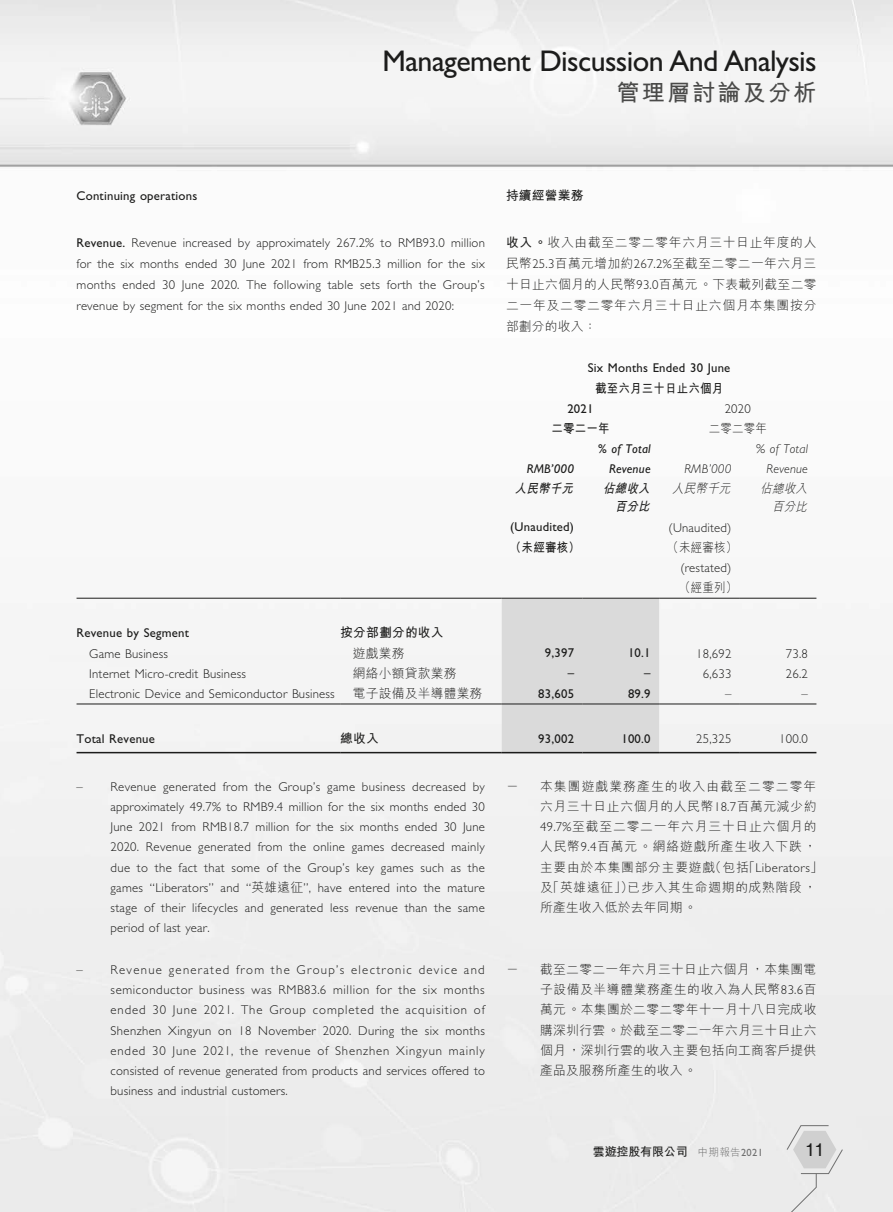
<style>
.page{position:relative;width:893px;height:1212px;background:#fff}
.page>*{position:absolute;margin:0;border:0;box-sizing:border-box;transform-origin:0 0}
.t1{font:30px "Gill Sans Std";letter-spacing:-.02em;color:#1c1c1b}
.t2{font:700 23.25px "M Hei HK";letter-spacing:.085em;color:#4a4a49}
.t3{font:18px "Helvetica";color:#1c1c1b}
.t4{font:300 12.75px/20.2px "Gill Sans Std";letter-spacing:.015em;color:#1c1c1b;text-align:justify}
.t5{font:300 12.75px/20.2px "M Hei HK";letter-spacing:.05em;color:#1c1c1b;text-align:justify}
.t6{font:12.75px "Gill Sans Std";letter-spacing:.015em;color:#1c1c1b}
.t7{font:700 12.75px "M Hei HK";letter-spacing:.015em;color:#1c1c1b;scale:.9 1}
.t8{font:italic 12.75px/20.2px "Gill Sans Std";letter-spacing:.015em;color:#1c1c1b;text-align:right}
.t9{font:italic 300 12.75px/20.2px "Gill Sans Std";letter-spacing:.015em;color:#1c1c1b;text-align:right}
.t10{font:300 12.75px "M Hei HK";letter-spacing:.015em;color:#1c1c1b}
.t11{font:700 12.75px "M Hei HK";letter-spacing:.015em;color:#1c1c1b}
.t12{font:300 12.75px "M Hei HK";letter-spacing:.05em;color:#1c1c1b;scale:.9 1}
.t13{font:italic 700 12.75px/18.8px "M Hei HK";color:#1c1c1b;text-align:right;scale:.9 1}
.t14{font:italic 300 12.75px/18.8px "M Hei HK";color:#1c1c1b;text-align:right;scale:.9 1}
.t15{font:700 12px "M Hei HK";letter-spacing:-.015em;color:#1c1c1b}
.s1{font-weight:400}
.s2{font-weight:700}
.s3{font-family:"Gill Sans Std"}
.s4{font-family:"M Hei HK"}
.s5{font-weight:300;font-size:10.5px;color:#6f6f6f}
.s6{font-family:"Gill Sans Std";font-weight:400;font-size:10.5px;color:#6f6f6f}
</style>
<div class="page">
<svg style="left:777px;top:1125px;width:66px;height:87px;background:#e2e2e2"></svg>
<div style="left:502px;top:599px;width:157px;height:153px;background:#dadada"></div>
<hr style="left:77px;top:598px;width:263px;height:1px;background:#1c1c1b">
<hr style="left:340px;top:598px;width:162px;height:1px;background:#1c1c1b">
<hr style="left:502px;top:598px;width:81px;height:1px;background:#1c1c1b">
<hr style="left:583px;top:598px;width:76px;height:1px;background:#1c1c1b">
<hr style="left:659px;top:598px;width:81px;height:1px;background:#1c1c1b">
<hr style="left:740px;top:598px;width:76px;height:1px;background:#1c1c1b">
<hr style="left:77px;top:704px;width:263px;height:1px;background:#1c1c1b">
<hr style="left:340px;top:704px;width:162px;height:1px;background:#1c1c1b">
<hr style="left:502px;top:704px;width:81px;height:1px;background:#1c1c1b">
<hr style="left:583px;top:704px;width:76px;height:1px;background:#1c1c1b">
<hr style="left:659px;top:704px;width:81px;height:1px;background:#1c1c1b">
<hr style="left:740px;top:704px;width:76px;height:1px;background:#1c1c1b">
<hr style="left:77px;top:752px;width:263px;height:1px;background:#1c1c1b">
<hr style="left:340px;top:752px;width:162px;height:1px;background:#1c1c1b">
<hr style="left:502px;top:752px;width:81px;height:1px;background:#1c1c1b">
<hr style="left:583px;top:752px;width:76px;height:1px;background:#1c1c1b">
<hr style="left:659px;top:752px;width:81px;height:1px;background:#1c1c1b">
<hr style="left:740px;top:752px;width:76px;height:1px;background:#1c1c1b">
<h1 class="t1" style="left:383px;top:44px;width:436px">Management Discussion And Analysis</h1>
<h2 class="t2" style="left:616px;top:76px;width:201px">管理層討論及分析</h2>
<p class="t6" style="left:77px;top:188px;width:122px">Continuing operations</p>
<p class="t4" style="left:77px;top:232px;width:410px;line-height:21px"><span class="s1">Revenue.</span> Revenue increased by approximately 267.2% to RMB93.0 million for the six months ended 30 June 2021 from RMB25.3 million for the six months ended 30 June 2020. The following table sets forth the Group’s revenue by segment for the six months ended 30 June 2021 and 2020:</p>
<p class="t11" style="left:506px;top:186px;width:79px">持續經營業務</p>
<p class="t5" style="left:506px;top:231px;width:312px;line-height:21px"><span class="s2">收入。</span>收入由截至二零二零年六月三十日止年度的人民幣<span class="s3">25.3</span>百萬元增加約<span class="s3">267.2%</span>至截至二零二一年六月三十日止六個月的人民幣<span class="s3">93.0</span>百萬元。下表載列截至二零二一年及二零二零年六月三十日止六個月本集團按分部劃分的收入：</p>
<p class="t6" style="left:588px;top:360px;width:144px">Six Months Ended 30 June</p>
<p class="t7" style="left:595px;top:379px;width:144px">截至六月三十日止六個月</p>
<p class="t6" style="left:567px;top:401px;width:28px">2021</p>
<p class="t4" style="left:725px;top:399px;width:28px">2020</p>
<p class="t7" style="left:551px;top:419px;width:66px">二零二一年</p>
<p class="t12" style="left:709px;top:420px;width:66px">二零二零年</p>
<p class="t8" style="left:527px;top:459px;width:49px">RMB’000</p>
<p class="t8" style="left:598px;top:439px;width:54px">% of Total<br>Revenue</p>
<p class="t9" style="left:756px;top:439px;width:53px">% of Total<br>Revenue</p>
<p class="t9" style="left:684px;top:459px;width:48px">RMB’000</p>
<p class="t13" style="left:515px;top:478px;width:70px">人民幣千元</p>
<p class="t13" style="left:603px;top:478px;width:57px">佔總收入百分比</p>
<p class="t14" style="left:672px;top:478px;width:70px">人民幣千元</p>
<p class="t14" style="left:760px;top:478px;width:57px">佔總收入百分比</p>
<p class="t6" style="left:510px;top:519px;width:65px">(Unaudited)</p>
<p class="t4" style="left:669px;top:517px;width:64px">(Unaudited)</p>
<p class="t7" style="left:510px;top:538px;width:79px">（未經審核）</p>
<p class="t12" style="left:667px;top:538px;width:79px">（未經審核）</p>
<p class="t4" style="left:680px;top:558px;width:53px">(restated)</p>
<p class="t12" style="left:679px;top:579px;width:66px">（經重列）</p>
<p class="t6" style="left:77px;top:625px;width:114px">Revenue by Segment</p>
<p class="t11" style="left:340px;top:623px;width:105px">按分部劃分的收入</p>
<p class="t4" style="left:89px;top:643px;width:80px">Game Business</p>
<p class="t5" style="left:353px;top:642px;width:53px">遊戲業務</p>
<p class="t6" style="left:545px;top:645px;width:31px">9,397</p>
<p class="t6" style="left:628px;top:645px;width:24px">10.1</p>
<p class="t4" style="left:696px;top:643px;width:37px">18,692</p>
<p class="t4" style="left:786px;top:643px;width:24px">73.8</p>
<p class="t4" style="left:89px;top:664px;width:158px">Internet Micro-credit Business</p>
<p class="t10" style="left:353px;top:664px;width:105px">網絡小額貸款業務</p>
<p class="t6" style="left:568px;top:666px;width:8px">–</p>
<p class="t6" style="left:644px;top:666px;width:8px">–</p>
<p class="t4" style="left:703px;top:664px;width:30px">6,633</p>
<p class="t4" style="left:786px;top:664px;width:24px">26.2</p>
<p class="t4" style="left:89px;top:684px;width:247px">Electronic Device and Semiconductor Business</p>
<p class="t10" style="left:353px;top:684px;width:131px">電子設備及半導體業務</p>
<p class="t6" style="left:538px;top:686px;width:37px">83,605</p>
<p class="t6" style="left:628px;top:686px;width:24px">89.9</p>
<p class="t4" style="left:725px;top:684px;width:8px">–</p>
<p class="t4" style="left:801px;top:684px;width:8px">–</p>
<p class="t6" style="left:77px;top:731px;width:80px">Total Revenue</p>
<p class="t11" style="left:340px;top:729px;width:40px">總收入</p>
<p class="t6" style="left:538px;top:731px;width:37px">93,002</p>
<p class="t6" style="left:621px;top:731px;width:31px">100.0</p>
<p class="t4" style="left:696px;top:729px;width:37px">25,325</p>
<p class="t4" style="left:779px;top:729px;width:30px">100.0</p>
<p class="t4" style="left:111px;top:776px;width:376px;text-indent:-34px">– Revenue generated from the Group’s game business decreased by approximately 49.7% to RMB9.4 million for the six months ended 30<br>June 2021 from RMB18.7 million for the six months ended 30 June 2020. Revenue generated from the online games decreased mainly due to the fact that some of the Group’s key games such as the games “Liberators” and “<span class="s4">英雄遠征</span>”, have entered into the mature stage of their lifecycles and generated less revenue than the same period of last year.</p>
<p class="t4" style="left:111px;top:959px;width:376px;text-indent:-34px">– Revenue generated from the Group’s electronic device and semiconductor business was RMB83.6 million for the six months ended 30 June 2021. The Group completed the acquisition of Shenzhen Xingyun on 18 November 2020. During the six months ended 30 June 2021, the revenue of Shenzhen Xingyun mainly consisted of revenue generated from products and services offered to business and industrial customers.</p>
<p class="t5" style="left:506px;top:775px;width:14px">－</p>
<p class="t5" style="left:540px;top:775px;width:284px;text-align:left">本集團遊戲業務產生的收入由截至二零二零年六月三十日止六個月的人民幣<span class="s3">18.7</span>百萬元減少約<br><span class="s3">49.7%</span>至截至二零二一年六月三十日止六個月的人民幣<span class="s3">9.4</span>百萬元。網絡遊戲所產生收入下跌，主要由於本集團部分主要遊戲（包括「<span class="s3">Liberators</span>」及「英雄遠征」）已步入其生命週期的成熟階段，所產生收入低於去年同期。</p>
<p class="t5" style="left:506px;top:958px;width:14px">－</p>
<p class="t5" style="left:540px;top:958px;width:278px">截至二零二一年六月三十日止六個月，本集團電子設備及半導體業務產生的收入為人民幣<span class="s3">83.6</span>百萬元。本集團於二零二零年十一月十八日完成收購深圳行雲。於截至二零二一年六月三十日止六個月，深圳行雲的收入主要包括向工商客戶提供產品及服務所產生的收入。</p>
<p class="t15" style="left:593px;top:1142px;width:172px">雲遊控股有限公司 <span class="s5">中期報告</span><span class="s6">2021</span></p>
<h3 class="t3" style="left:805px;top:1139px;width:21px">11</h3>
</div>
